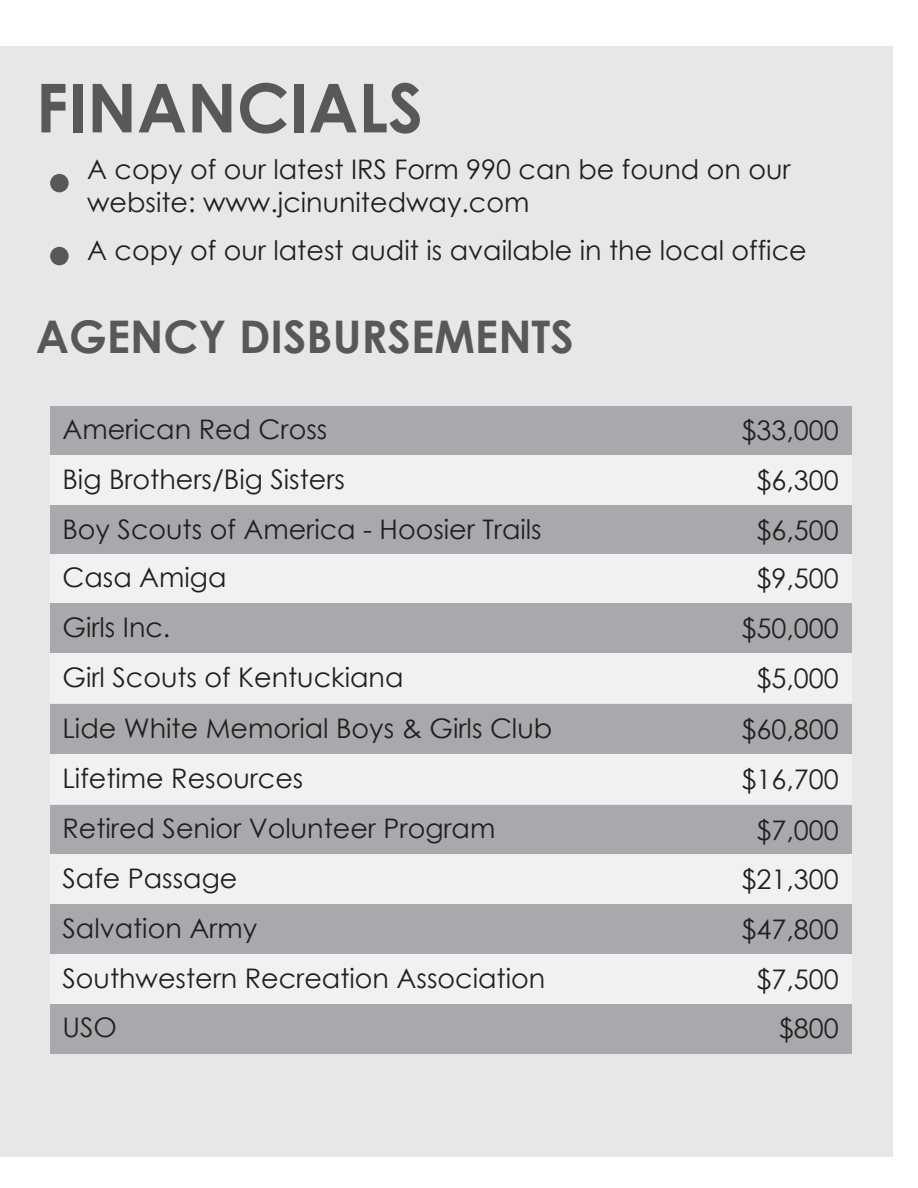
<style>
.page{position:relative;width:918px;height:1188px;background:#fff}
.page>*{position:absolute;margin:0;border:0;box-sizing:border-box;transform-origin:0 0}
.t1{font:700 67.5px "Century Gothic";color:#58585a}
.t2{font:700 45px "Century Gothic";color:#58585a}
.t3{font:27px/32.4px "Century Gothic";color:#231f20}
</style>
<div class="page">
<div style="left:0;top:46px;width:893px;height:1111px;background:#e7e7e9"></div>
<div style="left:50px;top:174px;width:19px;height:18px;background:#58585a;border-radius:50%"></div>
<div style="left:50px;top:247px;width:19px;height:18px;background:#58585a;border-radius:50%"></div>
<div style="left:50px;top:406px;width:802px;height:49px;background:#a7a9ac"></div>
<div style="left:50px;top:455px;width:802px;height:50px;background:#f1f1f2"></div>
<div style="left:50px;top:505px;width:802px;height:50px;background:#a7a9ac"></div>
<div style="left:50px;top:554px;width:802px;height:49px;background:#f1f1f2"></div>
<div style="left:50px;top:604px;width:802px;height:49px;background:#a7a9ac"></div>
<div style="left:50px;top:653px;width:802px;height:50px;background:#f1f1f2"></div>
<div style="left:50px;top:705px;width:802px;height:49px;background:#a7a9ac"></div>
<div style="left:50px;top:755px;width:802px;height:49px;background:#f1f1f2"></div>
<div style="left:50px;top:805px;width:802px;height:50px;background:#a7a9ac"></div>
<div style="left:50px;top:854px;width:802px;height:50px;background:#f1f1f2"></div>
<div style="left:50px;top:905px;width:802px;height:49px;background:#a7a9ac"></div>
<div style="left:50px;top:955px;width:802px;height:49px;background:#f1f1f2"></div>
<div style="left:50px;top:1004px;width:802px;height:49px;background:#a7a9ac"></div>
<h1 class="t1" style="left:36px;top:57px;width:389px">FINANCIALS</h1>
<p class="t3" style="left:87px;top:153px;width:705px">A copy of our latest IRS Form 990 can be found on our website: www.jcinunitedway.com</p>
<p class="t3" style="left:87px;top:234px;width:721px">A copy of our latest audit is available in the local office</p>
<h2 class="t2" style="left:36px;top:302px;width:540px">AGENCY DISBURSEMENTS</h2>
<p class="t3" style="left:62px;top:413px;width:266px">American Red Cross</p>
<p class="t3" style="left:741px;top:414px;width:99px">$33,000</p>
<p class="t3" style="left:62px;top:462px;width:284px">Big Brothers/Big Sisters</p>
<p class="t3" style="left:756px;top:463px;width:84px">$6,300</p>
<p class="t3" style="left:62px;top:512px;width:481px">Boy Scouts of America - Hoosier Trails</p>
<p class="t3" style="left:756px;top:513px;width:84px">$6,500</p>
<p class="t3" style="left:62px;top:561px;width:166px">Casa Amiga</p>
<p class="t3" style="left:756px;top:562px;width:84px">$9,500</p>
<p class="t3" style="left:62px;top:611px;width:109px">Girls Inc.</p>
<p class="t3" style="left:741px;top:612px;width:99px">$50,000</p>
<p class="t3" style="left:62px;top:660px;width:343px">Girl Scouts of Kentuckiana</p>
<p class="t3" style="left:756px;top:661px;width:84px">$5,000</p>
<p class="t3" style="left:62px;top:711px;width:491px">Lide White Memorial Boys &amp; Girls Club</p>
<p class="t3" style="left:741px;top:712px;width:99px">$60,800</p>
<p class="t3" style="left:62px;top:761px;width:242px">Lifetime Resources</p>
<p class="t3" style="left:741px;top:763px;width:99px">$16,700</p>
<p class="t3" style="left:62px;top:812px;width:434px">Retired Senior Volunteer Program</p>
<p class="t3" style="left:756px;top:813px;width:84px">$7,000</p>
<p class="t3" style="left:62px;top:861px;width:176px">Safe Passage</p>
<p class="t3" style="left:741px;top:862px;width:99px">$21,300</p>
<p class="t3" style="left:62px;top:911px;width:196px">Salvation Army</p>
<p class="t3" style="left:741px;top:912px;width:99px">$47,800</p>
<p class="t3" style="left:62px;top:962px;width:484px">Southwestern Recreation Association</p>
<p class="t3" style="left:756px;top:963px;width:84px">$7,500</p>
<p class="t3" style="left:62px;top:1011px;width:56px">USO</p>
<p class="t3" style="left:779px;top:1012px;width:61px">$800</p>
</div>
